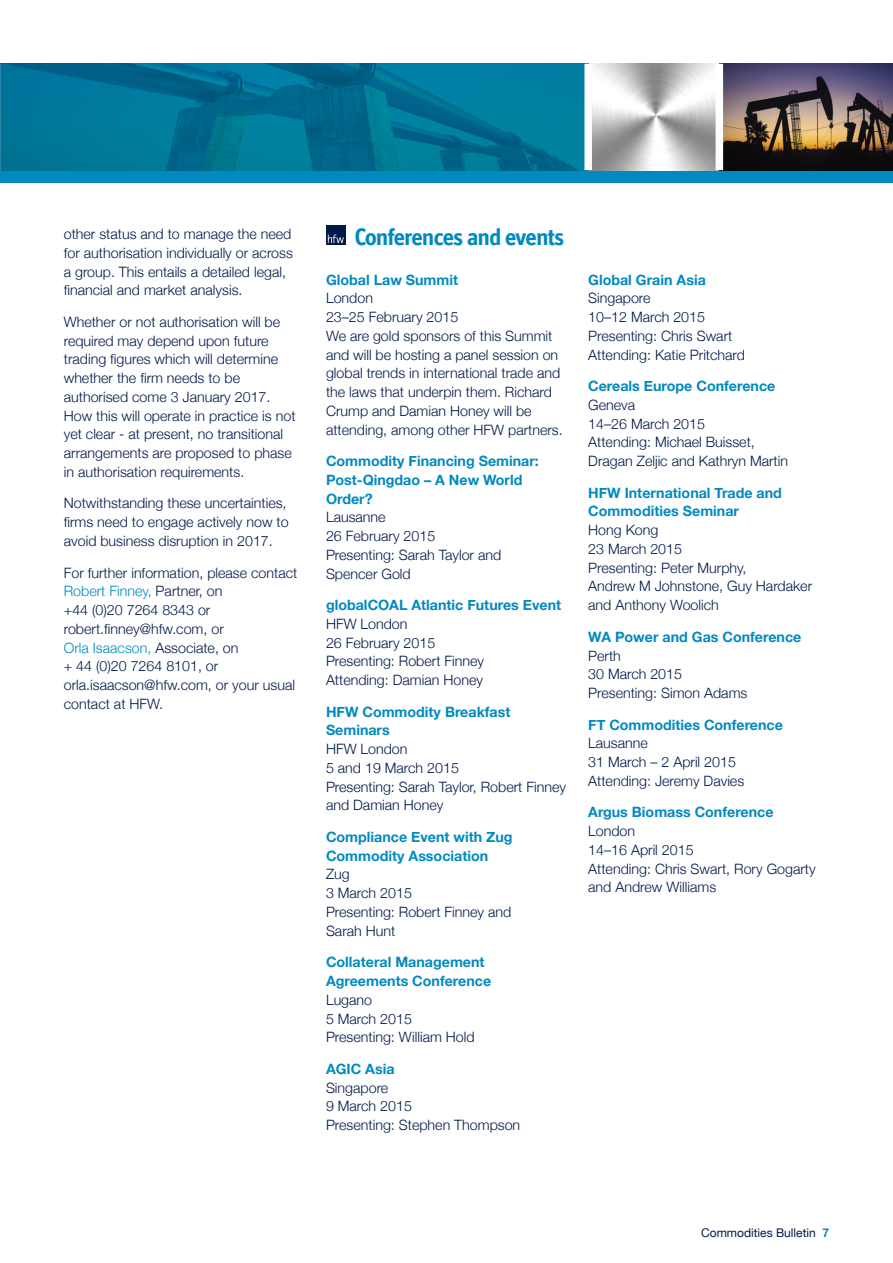
<style>
.page{position:relative;width:893px;height:1263px;background:#fff}
.page>*{position:absolute;margin:0;border:0;box-sizing:border-box;transform-origin:0 0}
.t1{font:700 24px "Officina Display ITC Std";letter-spacing:-.02em;color:#008ac0}
.t2{font:300 14.25px/18.8px "Helvetica Neue";color:#001948}
.t3{font:700 14.25px/18.8px "Helvetica Neue";color:#008ac0}
.t4{font:12px "Helvetica Neue";color:#001948}
.s1{color:#008ac0}
.s2{font-weight:700;color:#008ac0}
</style>
<div class="page">
<div style="left:326px;top:225px;width:19px;height:19px;background:#001948"></div>
<svg style="left:328px;top:235px;width:16px;height:8px"></svg>
<div style="left:0;top:170px;width:893px;height:13px;background:#008ac0"></div>
<img style="left:592px;top:64px;width:124px;height:106px">
<img style="left:723px;top:64px;width:170px;height:106px">
<svg style="left:0;top:64px;width:584px;height:106px;background:#007395"></svg>
<p class="t2" style="left:64px;top:224px;width:231px">other status and to manage the need for authorisation individually or across a group. This entails a detailed legal, financial and market analysis.</p>
<p class="t2" style="left:64px;top:312px;width:233px">Whether or not authorisation will be required may depend upon future trading figures which will determine whether the firm needs to be authorised come 3 January 2017.<br>How this will operate in practice is not yet clear - at present, no transitional arrangements are proposed to phase in authorisation requirements.</p>
<p class="t2" style="left:64px;top:493px;width:226px">Notwithstanding these uncertainties, firms need to engage actively now to avoid business disruption in 2017.</p>
<p class="t2" style="left:64px;top:562px;width:235px">For further information, please contact<br><span class="s1">Robert Finney,</span> Partner, on<br>+44 (0)20 7264 8343 or robert.finney@hfw.com, or<br><span class="s1">Orla Isaacson,</span> Associate, on<br>+ 44 (0)20 7264 8101, or orla.isaacson@hfw.com, or your usual contact at HFW.</p>
<h1 class="t1" style="left:355px;top:222px;width:211px">Conferences and events</h1>
<p class="t3" style="left:326px;top:270px;width:134px">Global Law Summit</p>
<p class="t2" style="left:326px;top:288px;width:238px">London<br>23–25 February 2015<br>We are gold sponsors of this Summit and will be hosting a panel session on global trends in international trade and the laws that underpin them. Richard<br>Crump and Damian Honey will be attending, among other HFW partners.</p>
<p class="t3" style="left:326px;top:452px;width:214px">Commodity Financing Seminar:<br>Post-Qingdao – A New World<br>Order?</p>
<p class="t2" style="left:326px;top:507px;width:177px">Lausanne<br>26 February 2015<br>Presenting: Sarah Taylor and<br>Spencer Gold</p>
<p class="t3" style="left:326px;top:596px;width:237px">globalCOAL Atlantic Futures Event</p>
<p class="t2" style="left:326px;top:614px;width:160px">HFW London<br>26 February 2015<br>Presenting: Robert Finney<br>Attending: Damian Honey</p>
<p class="t3" style="left:326px;top:702px;width:186px">HFW Commodity Breakfast<br>Seminars</p>
<p class="t2" style="left:326px;top:739px;width:241px">HFW London<br>5 and 19 March 2015<br>Presenting: Sarah Taylor, Robert Finney and Damian Honey</p>
<p class="t3" style="left:326px;top:828px;width:188px">Compliance Event with Zug<br>Commodity Association</p>
<p class="t2" style="left:326px;top:864px;width:187px">Zug<br>3 March 2015<br>Presenting: Robert Finney and<br>Sarah Hunt</p>
<p class="t3" style="left:326px;top:953px;width:167px">Collateral Management<br>Agreements Conference</p>
<p class="t2" style="left:326px;top:989px;width:150px">Lugano<br>5 March 2015<br>Presenting: William Hold</p>
<p class="t3" style="left:326px;top:1060px;width:70px">AGIC Asia</p>
<p class="t2" style="left:326px;top:1077px;width:196px">Singapore<br>9 March 2015<br>Presenting: Stephen Thompson</p>
<p class="t3" style="left:588px;top:271px;width:119px">Global Grain Asia</p>
<p class="t2" style="left:588px;top:288px;width:158px">Singapore<br>10–12 March 2015<br>Presenting: Chris Swart<br>Attending: Katie Pritchard</p>
<p class="t3" style="left:588px;top:377px;width:189px">Cereals Europe Conference</p>
<p class="t2" style="left:588px;top:395px;width:201px">Geneva<br>14–26 March 2015<br>Attending: Michael Buisset,<br>Dragan Zeljic and Kathryn Martin</p>
<p class="t3" style="left:588px;top:484px;width:195px">HFW International Trade and<br>Commodities Seminar</p>
<p class="t2" style="left:588px;top:520px;width:225px">Hong Kong<br>23 March 2015<br>Presenting: Peter Murphy,<br>Andrew M Johnstone, Guy Hardaker and Anthony Woolich</p>
<p class="t3" style="left:588px;top:628px;width:215px">WA Power and Gas Conference</p>
<p class="t2" style="left:588px;top:645px;width:161px">Perth<br>30 March 2015<br>Presenting: Simon Adams</p>
<p class="t3" style="left:588px;top:715px;width:196px">FT Commodities Conference</p>
<p class="t2" style="left:588px;top:733px;width:157px">Lausanne<br>31 March – 2 April 2015<br>Attending: Jeremy Davies</p>
<p class="t3" style="left:588px;top:803px;width:187px">Argus Biomass Conference</p>
<p class="t2" style="left:588px;top:821px;width:229px">London<br>14–16 April 2015<br>Attending: Chris Swart, Rory Gogarty and Andrew Williams</p>
<p class="t4" style="left:701px;top:1224px;width:130px">Commodities Bulletin <span class="s2">7</span></p>
</div>
